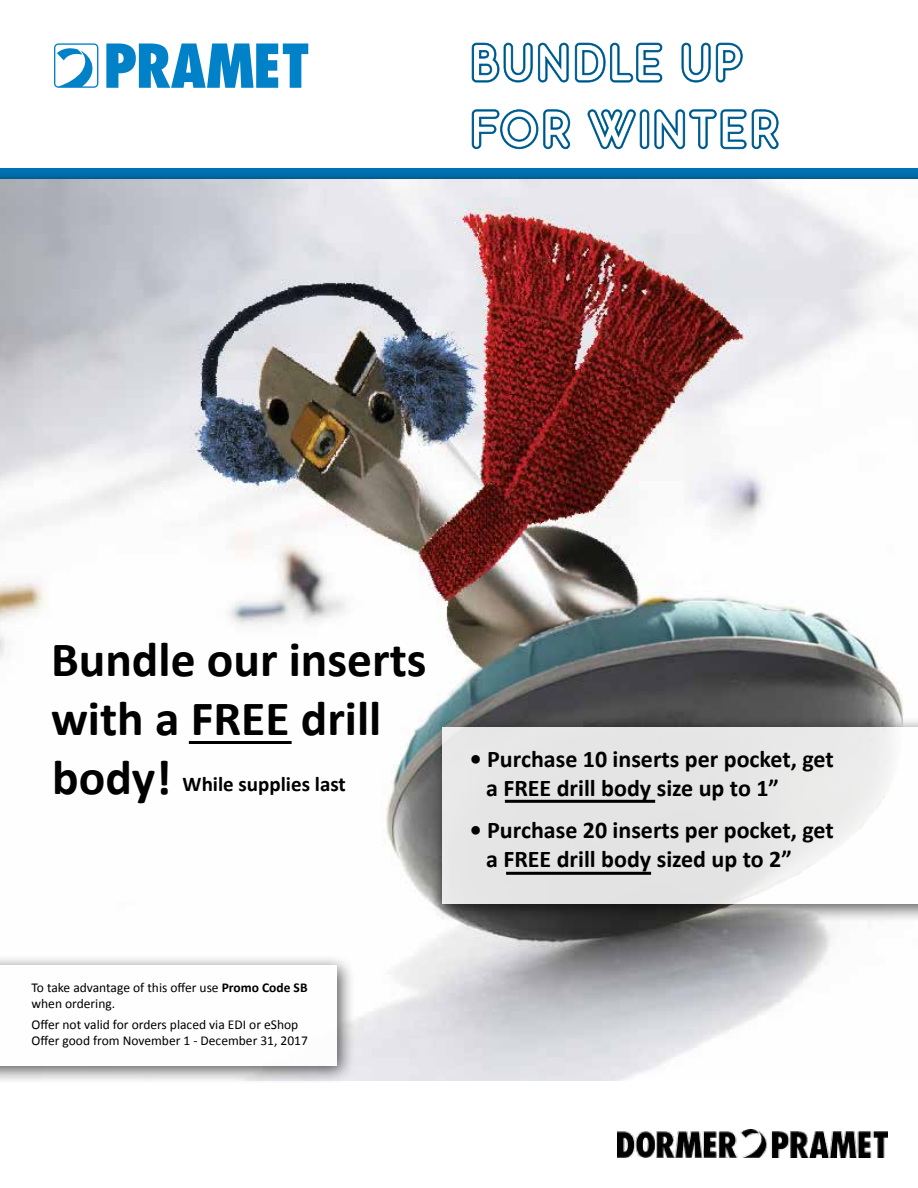
<style>
.page{position:relative;width:918px;height:1188px;background:#fff}
.page>*{position:absolute;margin:0;border:0;box-sizing:border-box;transform-origin:0 0}
.t1{font:55.5px/66.6px "Dormer Pramet Rounded Outlineone";color:#005279}
.t2{font:700 49.5px/59.4px "Calibri";color:#000}
.t3{font:700 24px/28.8px "Calibri";color:#000}
.t4{font:700 21px "Calibri";color:#000}
.t5{font:13.5px/16.2px "Calibri";color:#000}
.s1{font-weight:700}
</style>
<div class="page">
<img style="left:617px;top:1130px;width:270px;height:27px">
<svg style="left:106px;top:43px;width:202px;height:45px"></svg>
<svg style="left:54px;top:43px;width:45px;height:45px"></svg>
<svg style="left:0;top:169px;width:918px;height:10px;background:#006aa7"></svg>
<img style="left:0;top:179px;width:914px;height:902px">
<svg style="left:471px;top:42px;width:98px;height:41px"></svg>
<svg style="left:575px;top:42px;width:88px;height:41px"></svg>
<svg style="left:681px;top:42px;width:62px;height:41px"></svg>
<svg style="left:471px;top:109px;width:99px;height:40px"></svg>
<svg style="left:587px;top:109px;width:192px;height:41px"></svg>
<hr style="left:189px;top:741px;width:103px;height:3px;background:#000">
<div style="left:431px;top:716px;width:487px;height:207px;background:#000;opacity:.75"></div>
<svg style="left:442px;top:727px;width:476px;height:177px;fill:#e5e5e5"></svg>
<hr style="left:505px;top:800px;width:150px;height:3px;background:#000">
<hr style="left:506px;top:872px;width:145px;height:3px;background:#000">
<div style="left:0;top:954px;width:356px;height:131px;background:#000;opacity:.75"></div>
<div style="left:0;top:965px;width:337px;height:101px;background:#fff"></div>
<h1 class="t1" style="left:469px;top:28px;width:313px">BUNDLE UP<br>FOR WINTER</h1>
<h2 class="t2" style="left:51px;top:629px;width:377px">Bundle our inserts with a FREE drill body!</h2>
<h3 class="t4" style="left:183px;top:771px;width:165px">While supplies last</h3>
<p class="t5" style="left:32px;top:979px;width:278px">To take advantage of this offer use <span class="s1">Promo Code SB </span>when ordering.</p>
<p class="t5" style="left:32px;top:1016px;width:278px">Offer not valid for orders placed via EDI or eShop<br>Offer good from November 1 - December 31, 2017</p>
<h3 class="t3" style="left:486px;top:744px;width:349px;text-indent:-16px">• Purchase 10 inserts per pocket, get a FREE drill body size up to 1”</h3>
<h3 class="t3" style="left:486px;top:816px;width:349px;text-indent:-16px">• Purchase 20 inserts per pocket, get a FREE drill body sized up to 2”</h3>
</div>
